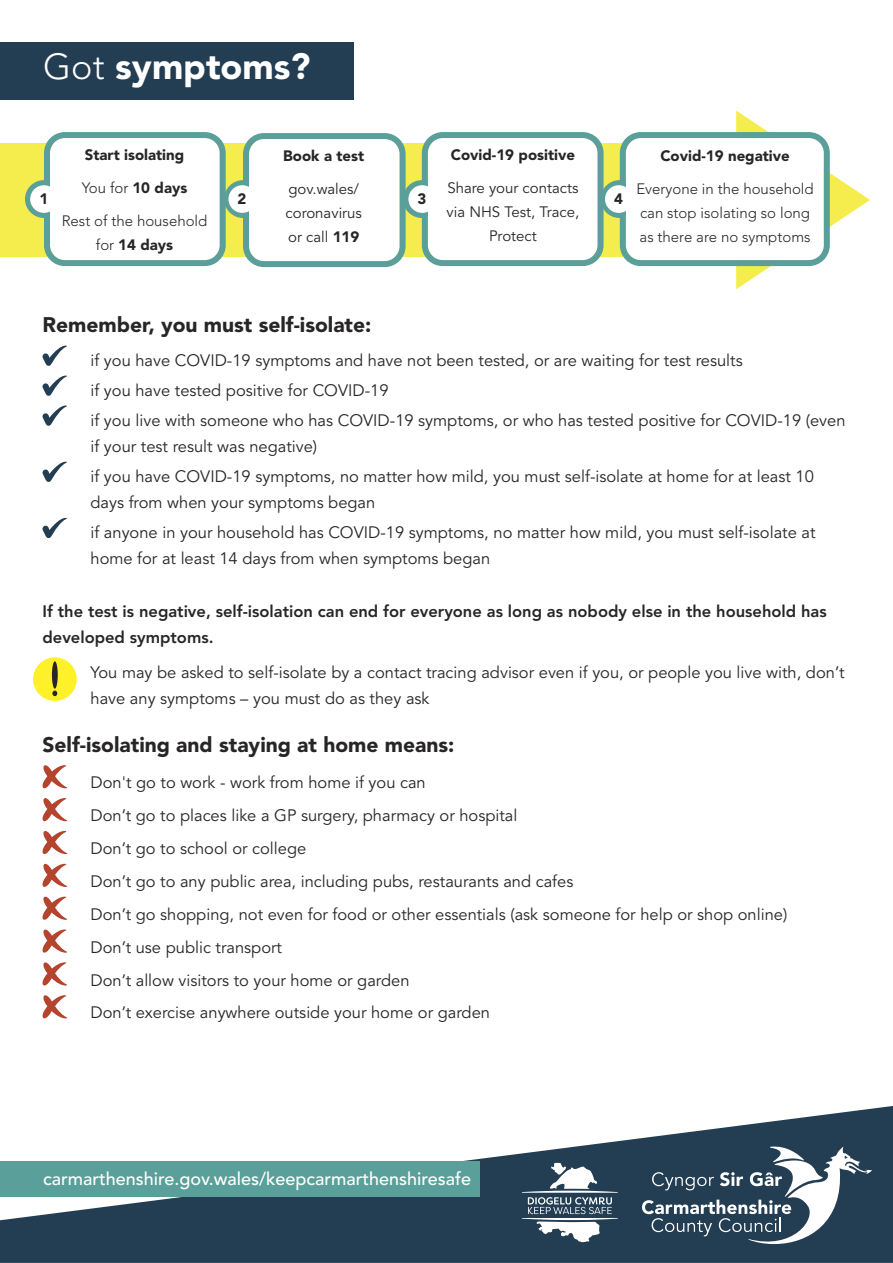
<style>
.page{position:relative;width:893px;height:1263px;background:#fff}
.page>*{position:absolute;margin:0;border:0;box-sizing:border-box;transform-origin:0 0}
.t1{font:900 36px "Avenir";color:#fff}
.t2{font:900 21px "Avenir";color:#272526}
.t3{font:500 18px "Avenir";color:#fff}
.t4{font:16.5px/26.2px "Avenir";color:#272526}
.t5{font:800 16.5px/26.2px "Avenir";color:#272526}
.t6{font:300 15px/23.9px "Avenir";color:#272526;text-align:center}
.t7{font:15px/23.9px "Avenir";color:#272526}
.t8{font:900 15px "Avenir";color:#272526}
.s1{font-weight:300}
.s2{font-weight:900}
</style>
<div class="page">
<div style="left:1px;top:143px;width:750px;height:114px;background:#f5ed4d"></div>
<svg style="left:42px;top:345px;width:25px;height:21px"></svg>
<svg style="left:42px;top:375px;width:25px;height:21px"></svg>
<svg style="left:42px;top:405px;width:25px;height:21px"></svg>
<svg style="left:42px;top:461px;width:25px;height:21px"></svg>
<svg style="left:42px;top:518px;width:25px;height:20px"></svg>
<svg style="left:42px;top:765px;width:26px;height:254px"></svg>
<div style="left:33px;top:657px;width:44px;height:44px;background:#fff129;border-radius:50%"></div>
<div style="left:52px;top:661px;width:6px;height:28px;background:#272526;border-radius:50%"></div>
<svg style="left:52px;top:691px;width:5px;height:5px"></svg>
<div style="left:1px;top:43px;width:353px;height:57px;background:#233d53"></div>
<div style="left:601px;top:180px;width:37px;height:38px;background:#5a9f99;border-radius:50%"></div>
<div style="left:403px;top:180px;width:38px;height:38px;background:#5a9f99;border-radius:50%"></div>
<div style="left:224px;top:180px;width:38px;height:38px;background:#5a9f99;border-radius:50%"></div>
<div style="left:25px;top:180px;width:38px;height:38px;background:#5a9f99;border-radius:50%"></div>
<svg style="left:44px;top:132px;width:182px;height:134px;background:#e8f1f0"></svg>
<svg style="left:243px;top:133px;width:163px;height:134px;background:#e7f1ef"></svg>
<svg style="left:422px;top:132px;width:182px;height:134px;background:#e8f1f0"></svg>
<svg style="left:620px;top:111px;width:250px;height:178px"></svg>
<div style="left:30px;top:185px;width:28px;height:28px;background:#fff;border-radius:50%"></div>
<div style="left:228px;top:185px;width:28px;height:28px;background:#fff;border-radius:50%"></div>
<div style="left:408px;top:185px;width:28px;height:28px;background:#fff;border-radius:50%"></div>
<div style="left:605px;top:185px;width:28px;height:28px;background:#fff;border-radius:50%"></div>
<svg style="left:0;top:1106px;width:893px;height:157px;fill:#233d53"></svg>
<svg style="left:642px;top:1145px;width:230px;height:105px"></svg>
<svg style="left:522px;top:1162px;width:96px;height:80px"></svg>
<div style="left:0;top:1161px;width:480px;height:36px;background:#5a9f99"></div>
<p class="t1" style="left:43px;top:51px;width:269px"><span class="s1">Got</span> symptoms?</p>
<p class="t8" style="left:85px;top:149px;width:101px">Start isolating</p>
<p class="t6" style="left:82px;top:177px;width:107px">You for <span class="s2">10 days</span></p>
<p class="t6" style="left:62px;top:211px;width:147px">Rest of the household for <span class="s2">14 days</span></p>
<p class="t8" style="left:451px;top:149px;width:126px">Covid-19 positive</p>
<p class="t7" style="left:447px;top:178px;width:134px;text-align:center">Share your contacts via NHS Test, Trace,<br>Protect</p>
<p class="t8" style="left:283px;top:150px;width:83px">Book a test</p>
<p class="t7" style="left:286px;top:179px;width:78px">gov.wales/ coronavirus or call <span class="s2">119</span></p>
<p class="t8" style="left:39px;top:193px;width:10px">1</p>
<p class="t8" style="left:238px;top:193px;width:10px">2</p>
<p class="t8" style="left:418px;top:193px;width:10px">3</p>
<p class="t8" style="left:614px;top:193px;width:10px">4</p>
<p class="t8" style="left:660px;top:150px;width:131px">Covid-19 negative</p>
<p class="t6" style="left:636px;top:178px;width:179px;text-align:left">Everyone in the household can stop isolating so long as there are no symptoms</p>
<p class="t2" style="left:43px;top:316px;width:330px">Remember, you must self-isolate:</p>
<p class="t4" style="left:91px;top:349px;width:654px">if you have COVID-19 symptoms and have not been tested, or are waiting for test results</p>
<p class="t4" style="left:91px;top:379px;width:300px">if you have tested positive for COVID-19</p>
<p class="t4" style="left:91px;top:409px;width:757px">if you live with someone who has COVID-19 symptoms, or who has tested positive for COVID-19 (even if your test result was negative)</p>
<p class="t4" style="left:91px;top:465px;width:725px">if you have COVID-19 symptoms, no matter how mild, you must self-isolate at home for at least 10 days from when your symptoms began</p>
<p class="t4" style="left:91px;top:521px;width:726px">if anyone in your household has COVID-19 symptoms, no matter how mild, you must self-isolate at home for at least 14 days from when symptoms began</p>
<p class="t5" style="left:43px;top:599px;width:786px">If the test is negative, self-isolation can end for everyone as long as nobody else in the household has developed symptoms.</p>
<p class="t4" style="left:91px;top:661px;width:755px">You may be asked to self-isolate by a contact tracing advisor even if you, or people you live with, don’t have any symptoms – you must do as they ask</p>
<p class="t2" style="left:43px;top:736px;width:413px">Self-isolating and staying at home means:</p>
<p class="t4" style="left:91px;top:771px;width:337px">Don't go to work - work from home if you can</p>
<p class="t4" style="left:91px;top:804px;width:428px">Don’t go to places like a GP surgery, pharmacy or hospital</p>
<p class="t4" style="left:91px;top:837px;width:217px">Don’t go to school or college</p>
<p class="t4" style="left:91px;top:870px;width:484px">Don’t go to any public area, including pubs, restaurants and cafes</p>
<p class="t4" style="left:91px;top:903px;width:698px">Don’t go shopping, not even for food or other essentials (ask someone for help or shop online)</p>
<p class="t4" style="left:91px;top:936px;width:193px">Don’t use public transport</p>
<p class="t4" style="left:91px;top:968px;width:320px">Don’t allow visitors to your home or garden</p>
<p class="t4" style="left:91px;top:1001px;width:401px">Don’t exercise anywhere outside your home or garden</p>
<p class="t3" style="left:43px;top:1171px;width:430px">carmarthenshire.gov.wales/keepcarmarthenshiresafe</p>
</div>
